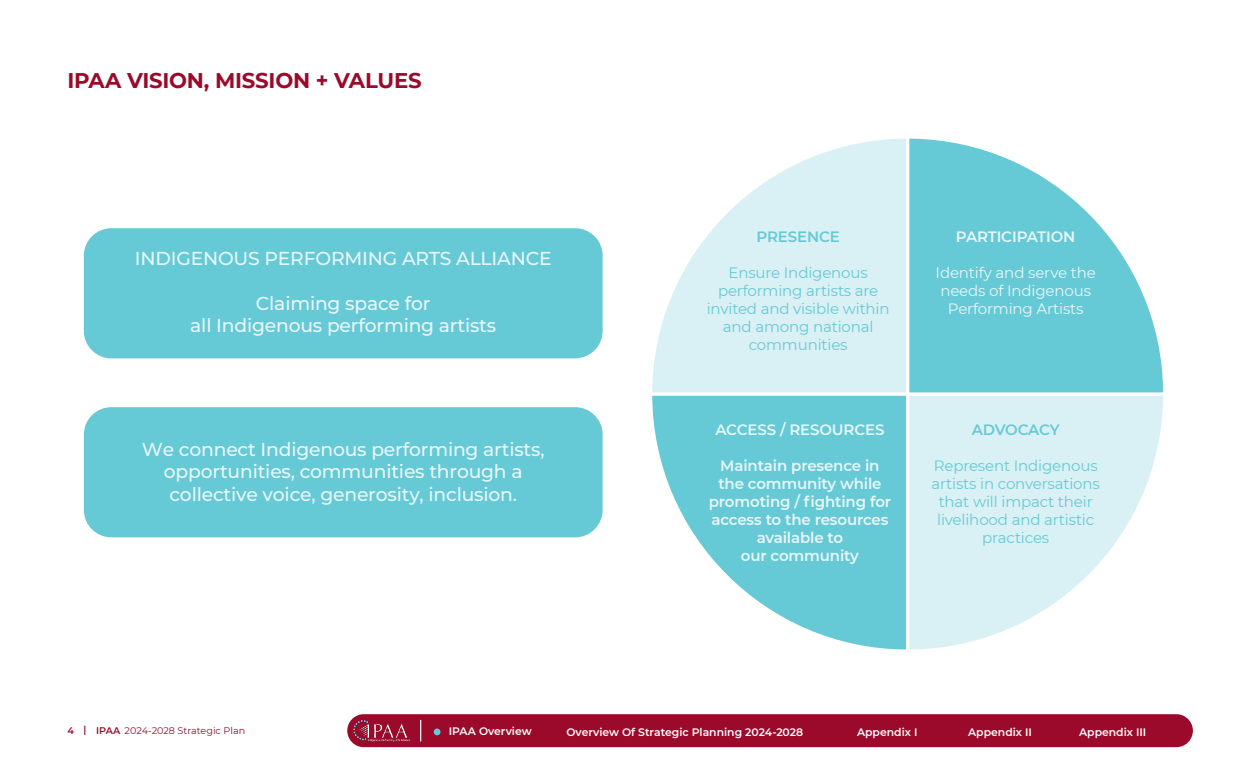
<style>
.page{position:relative;width:1260px;height:765px;background:#fff}
.page>*{position:absolute;margin:0;border:0;box-sizing:border-box;transform-origin:0 0}
.t1{font:700 21.25px "Montserrat";letter-spacing:-.01em;color:#9b0a2b}
.t2{font:100 18.75px/22.5px "Montserrat";letter-spacing:-.01em;color:#e8f7f9;text-align:center}
.t3{font:15px/18px "Montserrat";letter-spacing:-.01em;color:#66c9d6;text-align:center}
.t4{font:600 15px/18px "Montserrat";letter-spacing:-.01em;color:#e8f7f9;text-align:center}
.t5{font:15px/18px "Montserrat";letter-spacing:-.01em;color:#e8f7f9;text-align:center}
.t6{font:600 15px "Montserrat";letter-spacing:-.01em;color:#66c9d6}
.t7{font:600 10.88px "Montserrat";color:#fff}
.t8{font:9.62px "Montserrat";color:#9b0a2b}
.s1{font-weight:600}
</style>
<div class="page">
<div style="left:347px;top:714px;width:846px;height:33px;background:#9b0a2b;border-radius:16px"></div>
<svg style="left:420px;top:720px;width:1px;height:21px"></svg>
<img style="left:353px;top:720px;width:57px;height:22px">
<svg style="left:909px;top:139px;width:254px;height:253px;fill:#66c9d6"></svg>
<svg style="left:652px;top:139px;width:254px;height:253px;fill:#d9f1f5"></svg>
<svg style="left:652px;top:396px;width:254px;height:254px;fill:#66c9d6"></svg>
<svg style="left:909px;top:396px;width:254px;height:254px;fill:#d9f1f5"></svg>
<div style="left:84px;top:228px;width:519px;height:130px;background:#66c9d6;border-radius:28px"></div>
<div style="left:84px;top:407px;width:519px;height:130px;background:#66c9d6;border-radius:28px"></div>
<svg style="left:434px;top:729px;width:6px;height:6px"></svg>
<p class="t1" style="left:68px;top:65px;width:356px">IPAA VISION, MISSION + VALUES</p>
<p class="t2" style="left:135px;top:247px;width:418px">INDIGENOUS PERFORMING ARTS ALLIANCE</p>
<p class="t2" style="left:190px;top:292px;width:307px">Claiming space for<br>all Indigenous performing artists</p>
<p class="t2" style="left:142px;top:437px;width:404px">We connect Indigenous performing artists, opportunities, communities through a collective voice, generosity, inclusion.</p>
<p class="t6" style="left:757px;top:226px;width:85px">PRESENCE</p>
<p class="t3" style="left:707px;top:264px;width:184px">Ensure Indigenous performing artists are invited and visible within and among national communities</p>
<p class="t4" style="left:715px;top:420px;width:171px">ACCESS / RESOURCES</p>
<p class="t4" style="left:709px;top:456px;width:184px">Maintain presence in the community while promoting / fighting for access to the resources available to<br>our community</p>
<p class="t4" style="left:956px;top:227px;width:121px">PARTICIPATION</p>
<p class="t5" style="left:936px;top:264px;width:162px">Identify and serve the needs of Indigenous<br>Performing Artists</p>
<p class="t6" style="left:972px;top:420px;width:89px">ADVOCACY</p>
<p class="t3" style="left:931px;top:457px;width:170px">Represent Indigenous artists in conversations that will impact their livelihood and artistic practices</p>
<p class="t8" style="left:68px;top:724px;width:179px"><span class="s1">4 | IPAA</span> 2024-2028 Strategic Plan</p>
<p class="t7" style="left:449px;top:724px;width:84px">IPAA Overview</p>
<p class="t7" style="left:567px;top:724px;width:238px">Overview Of Strategic Planning 2024-2028</p>
<p class="t7" style="left:857px;top:724px;width:62px">Appendix I</p>
<p class="t7" style="left:968px;top:724px;width:65px">Appendix II</p>
<p class="t7" style="left:1079px;top:724px;width:69px">Appendix III</p>
</div>
